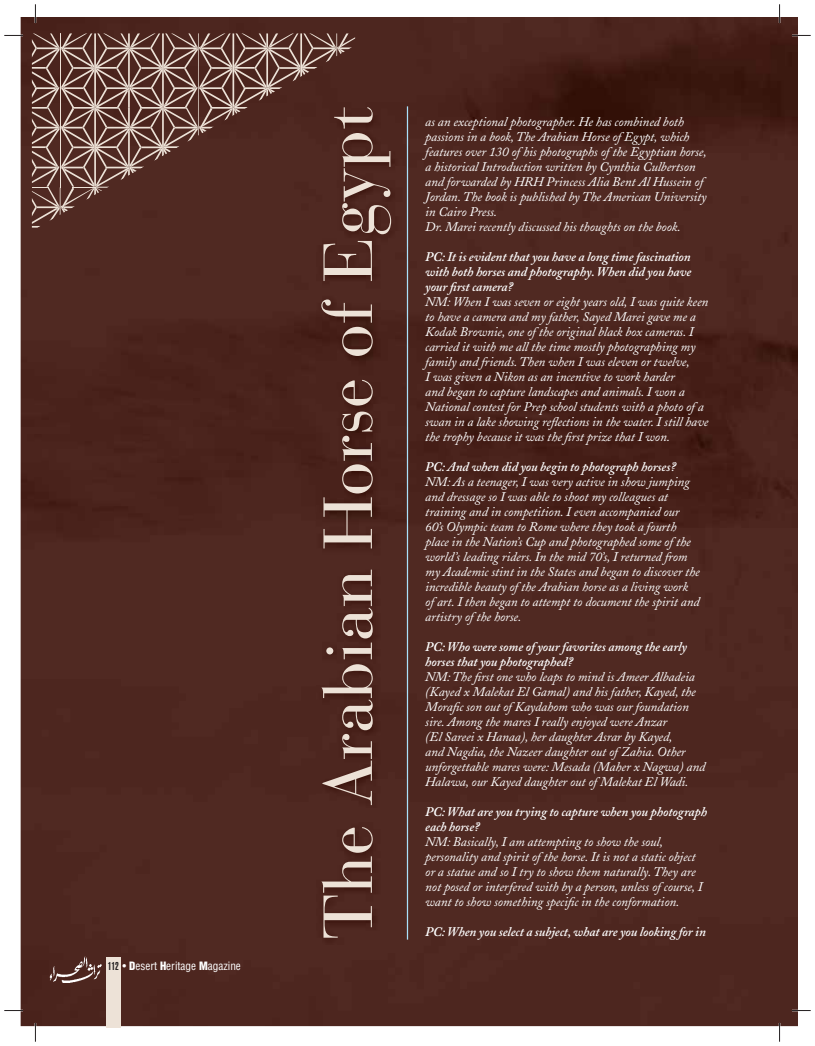
<style>
.page{position:relative;width:815px;height:1046px;background:#fff}
.page>*{position:absolute;margin:0;border:0;box-sizing:border-box;transform-origin:0 0}
.t1{font:italic 13.12px/15px "Adobe Caslon";letter-spacing:-.005em;color:#fff}
.t2{font:italic 600 13.12px/15px "Adobe Caslon";letter-spacing:-.005em;color:#fff}
.t3{font:condensed 11.25px "Helvetica";color:#fff}
.s1{font-weight:900;font-stretch:extra-condensed;color:#231f20}
.s2{font-weight:900}
</style>
<div class="page">
<img style="left:21px;top:18px;width:776px;height:1007px">
<div style="left:106px;top:957px;width:14px;height:71px;background:#ede2d7"></div>
<img style="left:48px;top:955px;width:58px;height:30px">
<svg style="left:32px;top:33px;width:323px;height:194px;background:#66433c"></svg>
<hr style="left:407px;top:106px;width:1px;height:833px;background:#aae1fa">
<div style="left:317px;top:102px;width:88px;height:849px;background:#502922"></div>
<svg style="left:321px;top:107px;width:70px;height:830px;background:#5d3931"></svg>
<svg style="left:4px;top:35px;width:19px;height:1px"></svg>
<svg style="left:792px;top:35px;width:19px;height:1px"></svg>
<svg style="left:4px;top:1009px;width:19px;height:2px"></svg>
<svg style="left:792px;top:1009px;width:19px;height:2px"></svg>
<svg style="left:35px;top:4px;width:1px;height:19px"></svg>
<svg style="left:35px;top:1022px;width:1px;height:19px"></svg>
<svg style="left:779px;top:4px;width:1px;height:19px"></svg>
<svg style="left:779px;top:1022px;width:1px;height:19px"></svg>
<p class="t3" style="left:108px;top:959px;width:135px"><span class="s1">112</span> • <span class="s2">D</span>esert <span class="s2">H</span>eritage <span class="s2">M</span>agazine</p>
<p class="t1" style="left:425px;top:115px;width:283px">as an exceptional photographer. He has combined both passions in a book, The Arabian Horse of Egypt, which features over 130 of his photographs of the Egyptian horse, a historical Introduction written by Cynthia Culbertson and forwarded by HRH Princess Alia Bent Al Hussein of Jordan. The book is published by The American University in Cairo Press.<br>Dr. Marei recently discussed his thoughts on the book.</p>
<p class="t2" style="left:425px;top:250px;width:268px;text-align:justify">PC: It is evident that you have a long time fascination with both horses and photography. When did you have your first camera?</p>
<p class="t1" style="left:425px;top:295px;width:285px">NM: When I was seven or eight years old, I was quite keen to have a camera and my father, Sayed Marei gave me a Kodak Brownie, one of the original black box cameras. I carried it with me all the time mostly photographing my family and friends. Then when I was eleven or twelve,<br>I was given a Nikon as an incentive to work harder<br>and began to capture landscapes and animals. I won a National contest for Prep school students with a photo of a swan in a lake showing reflections in the water. I still have the trophy because it was the first prize that I won.</p>
<p class="t2" style="left:425px;top:460px;width:252px">PC: And when did you begin to photograph horses?</p>
<p class="t1" style="left:425px;top:475px;width:276px">NM: As a teenager, I was very active in show jumping and dressage so I was able to shoot my colleagues at training and in competition. I even accompanied our 60’s Olympic team to Rome where they took a fourth place in the Nation’s Cup and photographed some of the world’s leading riders. In the mid 70’s, I returned from my Academic stint in the States and began to discover the incredible beauty of the Arabian horse as a living work of art. I then began to attempt to document the spirit and artistry of the horse.</p>
<p class="t2" style="left:425px;top:640px;width:263px">PC: Who were some of your favorites among the early horses that you photographed?</p>
<p class="t1" style="left:425px;top:670px;width:282px">NM: The first one who leaps to mind is Ameer Albadeia (Kayed x Malekat El Gamal) and his father, Kayed, the Morafic son out of Kaydahom who was our foundation sire. Among the mares I really enjoyed were Anzar<br>(El Sareei x Hanaa), her daughter Asrar by Kayed,<br>and Nagdia, the Nazeer daughter out of Zahia. Other unforgettable mares were: Mesada (Maher x Nagwa) and Halawa, our Kayed daughter out of Malekat El Wadi.</p>
<p class="t2" style="left:425px;top:805px;width:283px">PC: What are you trying to capture when you photograph each horse?</p>
<p class="t1" style="left:425px;top:835px;width:279px">NM: Basically, I am attempting to show the soul, personality and spirit of the horse. It is not a static object or a statue and so I try to show them naturally. They are not posed or interfered with by a person, unless of course, I want to show something specific in the conformation.</p>
<p class="t2" style="left:425px;top:925px;width:282px">PC: When you select a subject, what are you looking for in</p>
</div>
